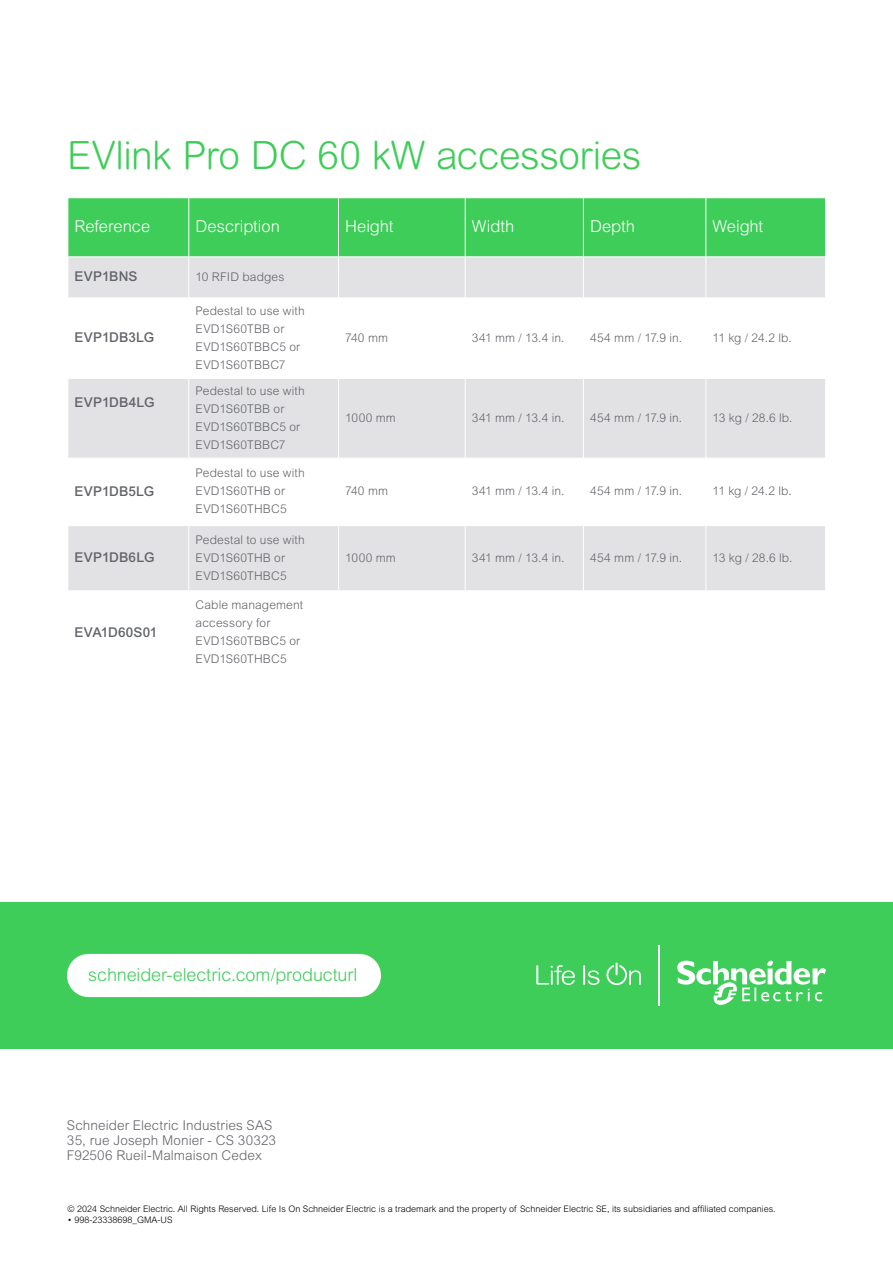
<style>
.page{position:relative;width:893px;height:1263px;background:#fff}
.page>*{position:absolute;margin:0;border:0;box-sizing:border-box;transform-origin:0 0}
.t1{font:300 39px "Arial Rounded MT Pro";letter-spacing:-.01em;color:#3dcd58}
.t2{font:300 18px "Arial MT Pro";letter-spacing:-.005em;color:#3dcd58}
.t3{font:300 16.5px "Arial MT Std";color:#fff}
.t4{font:300 13.5px/15px "Arial MT Std";letter-spacing:.005em;color:#626469}
.t5{font:500 13.5px "Arial MT Std";letter-spacing:.01em;color:#626469}
.t6{font:300 12px/18px "Arial MT Std";letter-spacing:.01em;color:#626469}
.t7{font:300 9px "Arial MT Std";color:#000}
</style>
<div class="page">
<div style="left:0;top:902px;width:893px;height:147px;background:#3dcd58"></div>
<svg style="left:536px;top:965px;width:39px;height:20px"></svg>
<svg style="left:583px;top:965px;width:17px;height:20px"></svg>
<svg style="left:606px;top:963px;width:35px;height:22px"></svg>
<hr style="left:659px;top:945px;width:1px;height:60px;background:#fff">
<svg style="left:677px;top:960px;width:149px;height:45px"></svg>
<div style="left:67px;top:954px;width:314px;height:43px;background:#fff;border-radius:22px"></div>
<div style="left:69px;top:198px;width:756px;height:58px;background:#3dcd58"></div>
<svg style="left:69px;top:257px;width:756px;height:333px;fill:#e2e2e4"></svg>
<hr style="left:188px;top:198px;width:1px;height:58px;background:#fff">
<hr style="left:338px;top:198px;width:1px;height:58px;background:#fff">
<hr style="left:465px;top:198px;width:1px;height:58px;background:#fff">
<hr style="left:583px;top:198px;width:1px;height:58px;background:#fff">
<hr style="left:705px;top:198px;width:1px;height:58px;background:#fff">
<hr style="left:188px;top:257px;width:1px;height:40px;background:#fff">
<hr style="left:338px;top:257px;width:1px;height:40px;background:#fff">
<hr style="left:465px;top:257px;width:1px;height:40px;background:#fff">
<hr style="left:583px;top:257px;width:1px;height:40px;background:#fff">
<hr style="left:705px;top:257px;width:1px;height:40px;background:#fff">
<hr style="left:68px;top:297px;width:121px;height:1px;background:#fff">
<hr style="left:189px;top:297px;width:149px;height:1px;background:#fff">
<hr style="left:188px;top:298px;width:1px;height:80px;background:#fff">
<hr style="left:338px;top:297px;width:127px;height:1px;background:#fff">
<hr style="left:338px;top:298px;width:1px;height:80px;background:#fff">
<hr style="left:465px;top:297px;width:118px;height:1px;background:#fff">
<hr style="left:465px;top:298px;width:1px;height:80px;background:#fff">
<hr style="left:583px;top:297px;width:123px;height:1px;background:#fff">
<hr style="left:583px;top:298px;width:1px;height:80px;background:#fff">
<hr style="left:706px;top:297px;width:120px;height:1px;background:#fff">
<hr style="left:705px;top:298px;width:1px;height:80px;background:#fff">
<hr style="left:68px;top:378px;width:121px;height:1px;background:#fff">
<hr style="left:189px;top:378px;width:149px;height:1px;background:#fff">
<hr style="left:188px;top:379px;width:1px;height:79px;background:#fff">
<hr style="left:338px;top:378px;width:127px;height:1px;background:#fff">
<hr style="left:338px;top:379px;width:1px;height:79px;background:#fff">
<hr style="left:465px;top:378px;width:118px;height:1px;background:#fff">
<hr style="left:465px;top:379px;width:1px;height:79px;background:#fff">
<hr style="left:583px;top:378px;width:123px;height:1px;background:#fff">
<hr style="left:583px;top:379px;width:1px;height:79px;background:#fff">
<hr style="left:706px;top:378px;width:120px;height:1px;background:#fff">
<hr style="left:705px;top:379px;width:1px;height:79px;background:#fff">
<hr style="left:68px;top:458px;width:121px;height:1px;background:#fff">
<hr style="left:189px;top:458px;width:149px;height:1px;background:#fff">
<hr style="left:188px;top:458px;width:1px;height:67px;background:#fff">
<hr style="left:338px;top:458px;width:127px;height:1px;background:#fff">
<hr style="left:338px;top:458px;width:1px;height:67px;background:#fff">
<hr style="left:465px;top:458px;width:118px;height:1px;background:#fff">
<hr style="left:465px;top:458px;width:1px;height:67px;background:#fff">
<hr style="left:583px;top:458px;width:123px;height:1px;background:#fff">
<hr style="left:583px;top:458px;width:1px;height:67px;background:#fff">
<hr style="left:706px;top:458px;width:120px;height:1px;background:#fff">
<hr style="left:705px;top:458px;width:1px;height:67px;background:#fff">
<hr style="left:68px;top:525px;width:121px;height:1px;background:#fff">
<hr style="left:189px;top:525px;width:149px;height:1px;background:#fff">
<hr style="left:188px;top:526px;width:1px;height:64px;background:#fff">
<hr style="left:338px;top:525px;width:127px;height:1px;background:#fff">
<hr style="left:338px;top:526px;width:1px;height:64px;background:#fff">
<hr style="left:465px;top:525px;width:118px;height:1px;background:#fff">
<hr style="left:465px;top:526px;width:1px;height:64px;background:#fff">
<hr style="left:583px;top:525px;width:123px;height:1px;background:#fff">
<hr style="left:583px;top:526px;width:1px;height:64px;background:#fff">
<hr style="left:706px;top:525px;width:120px;height:1px;background:#fff">
<hr style="left:705px;top:526px;width:1px;height:64px;background:#fff">
<h1 class="t1" style="left:67px;top:133px;width:576px">EVlink Pro DC 60 kW accessories</h1>
<h3 class="t3" style="left:75px;top:217px;width:77px">Reference</h3>
<h3 class="t3" style="left:196px;top:217px;width:86px">Description</h3>
<h3 class="t3" style="left:345px;top:217px;width:50px">Height</h3>
<h3 class="t3" style="left:472px;top:217px;width:44px">Width</h3>
<h3 class="t3" style="left:590px;top:217px;width:46px">Depth</h3>
<h3 class="t3" style="left:713px;top:217px;width:52px">Weight</h3>
<p class="t5" style="left:75px;top:269px;width:64px">EVP1BNS</p>
<p class="t6" style="left:196px;top:268px;width:90px">10 RFID badges</p>
<p class="t5" style="left:75px;top:329px;width:81px">EVP1DB3LG</p>
<p class="t6" style="left:196px;top:301px;width:111px">Pedestal to use with<br>EVD1S60TBB or<br>EVD1S60TBBC5 or<br>EVD1S60TBBC7</p>
<p class="t5" style="left:75px;top:394px;width:81px">EVP1DB4LG</p>
<p class="t6" style="left:196px;top:382px;width:111px">Pedestal to use with<br>EVD1S60TBB or<br>EVD1S60TBBC5 or<br>EVD1S60TBBC7</p>
<p class="t5" style="left:75px;top:483px;width:81px">EVP1DB5LG</p>
<p class="t5" style="left:75px;top:549px;width:81px">EVP1DB6LG</p>
<p class="t5" style="left:75px;top:624px;width:84px">EVA1D60S01</p>
<p class="t6" style="left:196px;top:464px;width:111px">Pedestal to use with<br>EVD1S60THB or<br>EVD1S60THBC5</p>
<p class="t6" style="left:196px;top:530px;width:111px">Pedestal to use with<br>EVD1S60THB or<br>EVD1S60THBC5</p>
<p class="t6" style="left:196px;top:596px;width:109px">Cable management accessory for<br>EVD1S60TBBC5 or<br>EVD1S60THBC5</p>
<p class="t6" style="left:345px;top:328px;width:44px">740 mm</p>
<p class="t6" style="left:472px;top:328px;width:94px">341 mm / 13.4 in.</p>
<p class="t6" style="left:590px;top:328px;width:94px">454 mm / 17.9 in.</p>
<p class="t6" style="left:713px;top:328px;width:81px">11 kg / 24.2 lb.</p>
<p class="t6" style="left:345px;top:409px;width:52px">1000 mm</p>
<p class="t6" style="left:472px;top:409px;width:94px">341 mm / 13.4 in.</p>
<p class="t6" style="left:590px;top:409px;width:94px">454 mm / 17.9 in.</p>
<p class="t6" style="left:713px;top:409px;width:81px">13 kg / 28.6 lb.</p>
<p class="t6" style="left:345px;top:482px;width:44px">740 mm</p>
<p class="t6" style="left:472px;top:482px;width:94px">341 mm / 13.4 in.</p>
<p class="t6" style="left:590px;top:482px;width:94px">454 mm / 17.9 in.</p>
<p class="t6" style="left:713px;top:482px;width:81px">11 kg / 24.2 lb.</p>
<p class="t6" style="left:345px;top:548px;width:52px">1000 mm</p>
<p class="t6" style="left:472px;top:548px;width:94px">341 mm / 13.4 in.</p>
<p class="t6" style="left:590px;top:548px;width:94px">454 mm / 17.9 in.</p>
<p class="t6" style="left:713px;top:548px;width:81px">13 kg / 28.6 lb.</p>
<h2 class="t2" style="left:88px;top:963px;width:271px">schneider-electric.com/producturl</h2>
<p class="t4" style="left:67px;top:1117px;width:211px">Schneider Electric Industries SAS<br>35, rue Joseph Monier - CS 30323<br>F92506 Rueil-Malmaison Cedex</p>
<p class="t7" style="left:68px;top:1204px;width:710px">© 2024 Schneider Electric. All Rights Reserved. Life Is On Schneider Electric is a trademark and the property of Schneider Electric SE, its subsidiaries and affiliated companies.</p>
<p class="t7" style="left:68px;top:1214px;width:107px">• 998-23338698_GMA-US</p>
</div>
